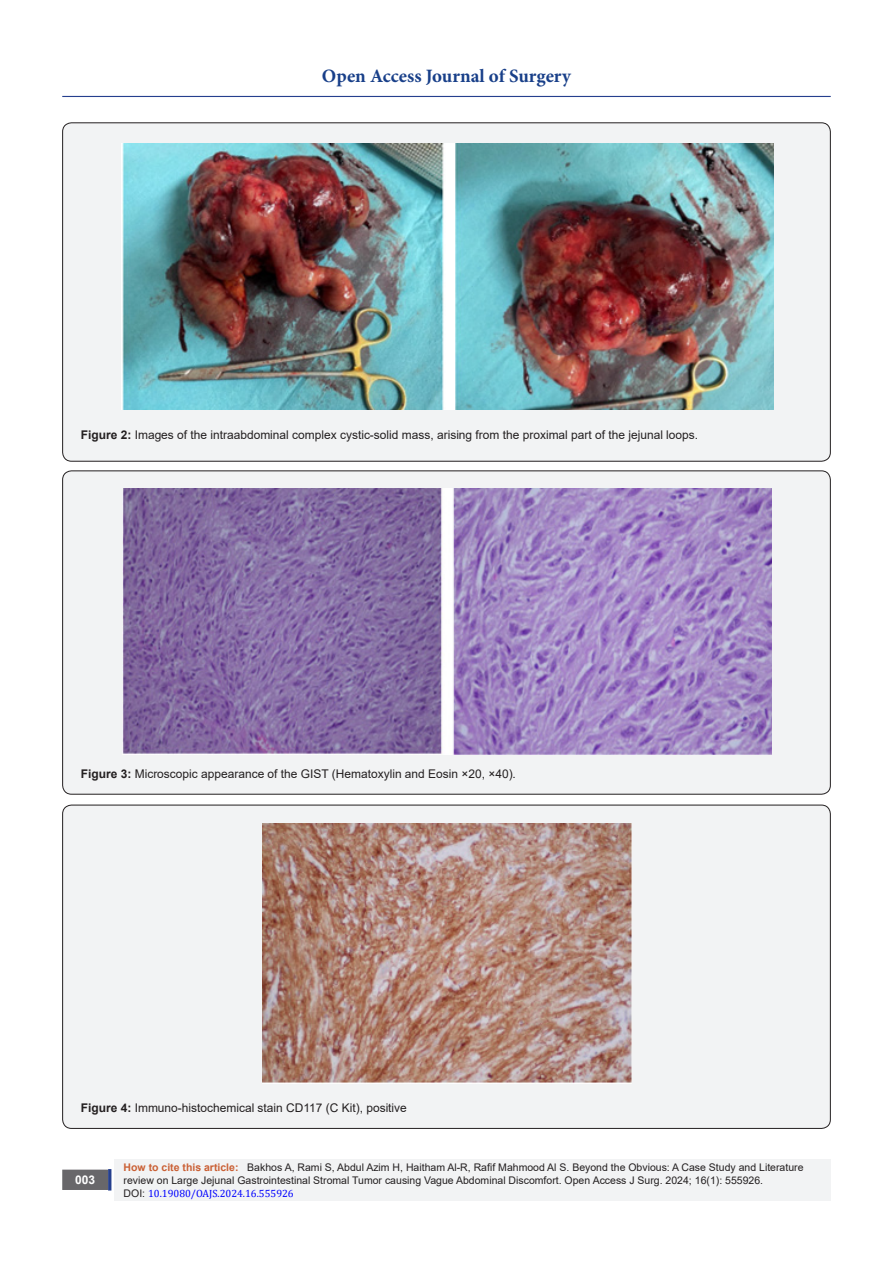
<style>
.page{position:relative;width:893px;height:1263px;background:#fff}
.page>*{position:absolute;margin:0;border:0;box-sizing:border-box;transform-origin:0 0}
.t1{font:700 18.9px "Minion Pro";color:#183f89}
.t2{font:12px "Arial";color:#231f20}
.t3{font:700 12px "Arial";color:#fff}
.t4{font:10.5px/12.6px "Arial";color:#231f20}
.t5{font:10.5px "Cambria";color:#00f}
.s1{font-weight:700}
.s2{font-weight:700;color:#ca6035}
.s3{font-family:"Arial";color:#231f20}
</style>
<div class="page">
<div style="left:115px;top:1160px;width:716px;height:41px;background:#f2f3f4"></div>
<div style="left:63px;top:1170px;width:44px;height:19px;background:#68676a"></div>
<div style="left:62px;top:1169px;width:46px;height:21px;border:2px solid #68676a"></div>
<div style="left:108px;top:1169px;width:3px;height:21px;background:#253f8e;border:2px solid #253f8e"></div>
<hr style="left:62px;top:96px;width:769px;height:1px;background:#253f8e">
<div style="left:63px;top:123px;width:767px;height:338px;background:#f2f3f4;border-radius:9px"></div>
<img style="left:121px;top:143px;width:652px;height:266px">
<div style="left:63px;top:471px;width:767px;height:323px;background:#f2f3f4;border-radius:9px"></div>
<img style="left:123px;top:488px;width:649px;height:266px">
<div style="left:63px;top:805px;width:767px;height:323px;background:#f2f3f4;border-radius:9px"></div>
<img style="left:262px;top:823px;width:370px;height:260px">
<h1 class="t1" style="left:322px;top:63px;width:250px">Open Access Journal of Surgery</h1>
<p class="t2" style="left:81px;top:427px;width:619px"><span class="s1">Figure 2:</span> Images of the intraabdominal complex cystic-solid mass, arising from the proximal part of the jejunal loops.</p>
<p class="t2" style="left:81px;top:765px;width:436px"><span class="s1">Figure 3:</span> Microscopic appearance of the GIST (Hematoxylin and Eosin ×20, ×40).</p>
<p class="t2" style="left:81px;top:1099px;width:327px"><span class="s1">Figure 4:</span> Immuno-histochemical stain CD117 (C Kit), positive</p>
<p class="t3" style="left:75px;top:1171px;width:22px">003</p>
<p class="t4" style="left:124px;top:1161px;width:681px"><span class="s2">How to cite this article:</span> Bakhos A, Rami S, Abdul Azim H, Haitham Al-R, Rafif Mahmood Al S. Beyond the Obvious: A Case Study and Literature review on Large Jejunal Gastrointestinal Stromal Tumor causing Vague Abdominal Discomfort. Open Access J Surg. 2024; 16(1): 555926.</p>
<p class="t5" style="left:124px;top:1187px;width:172px"><span class="s3">DOI:</span> 10.19080/OAJS.2024.16.555926</p>
</div>
